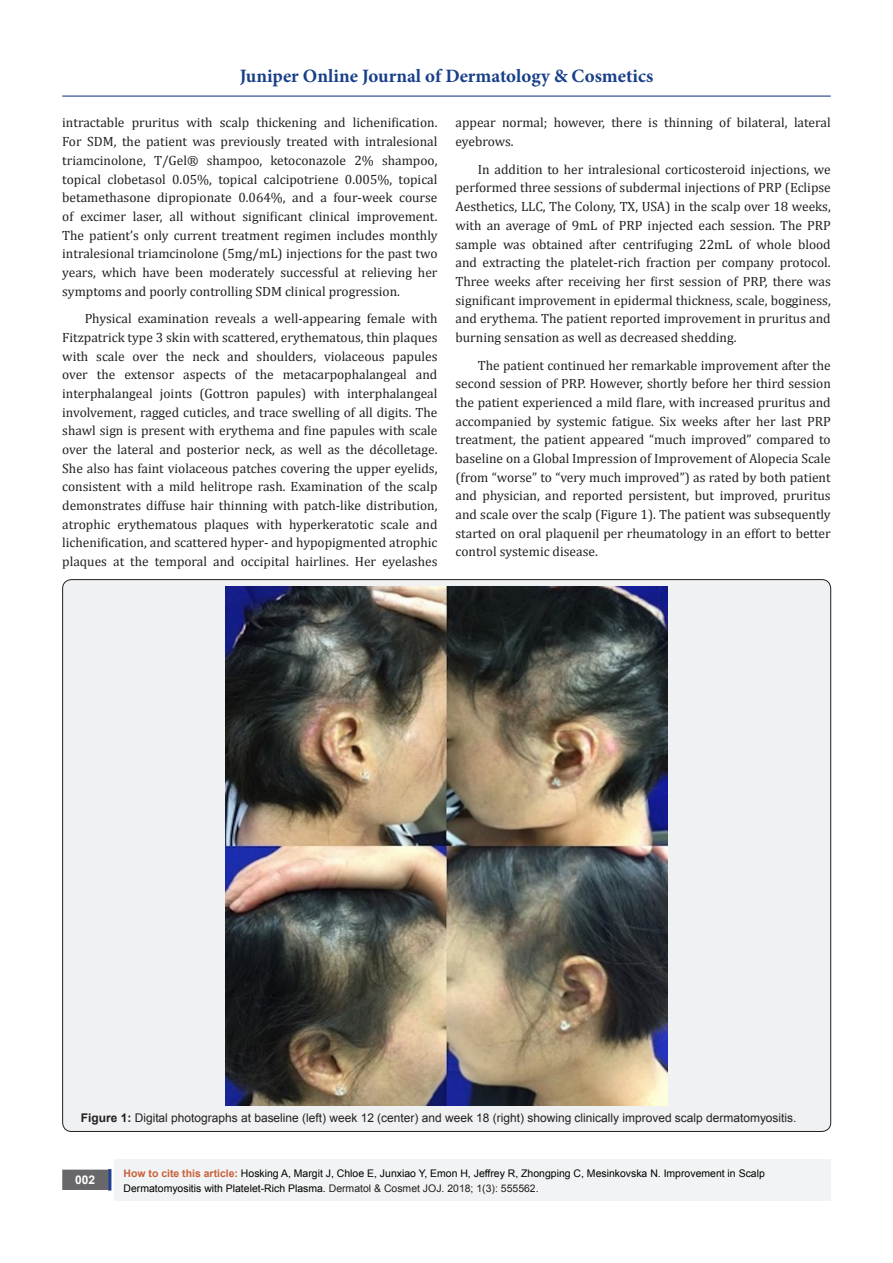
<style>
.page{position:relative;width:893px;height:1263px;background:#fff}
.page>*{position:absolute;margin:0;border:0;box-sizing:border-box;transform-origin:0 0}
.t1{font:700 18.9px "Minion Pro";color:#183f89}
.t2{font:13.5px/18.8px "Cambria";color:#231f20;text-align:justify}
.t3{font:12px "Arial";color:#231f20}
.t4{font:700 12px "Arial";color:#fff}
.t5{font:10.5px/15px "Arial";color:#000}
.s1{font-weight:700}
.s2{font-weight:700;color:#ca5f37}
.s3{color:#231f20}
</style>
<div class="page">
<div style="left:115px;top:1160px;width:716px;height:41px;background:#f2f3f4"></div>
<div style="left:63px;top:1170px;width:44px;height:19px;background:#68676a"></div>
<div style="left:62px;top:1169px;width:46px;height:21px;border:2px solid #68676a"></div>
<div style="left:108px;top:1169px;width:3px;height:21px;background:#253f8e;border:2px solid #253f8e"></div>
<hr style="left:62px;top:96px;width:769px;height:1px;background:#253f8e">
<div style="left:63px;top:580px;width:768px;height:551px;background:#f0f1f2;border-radius:9px"></div>
<img style="left:226px;top:587px;width:441px;height:518px">
<h1 class="t1" style="left:240px;top:63px;width:415px">Juniper Online Journal of Dermatology &amp; Cosmetics</h1>
<p class="t2" style="left:62px;top:113px;width:377px">intractable pruritus with scalp thickening and lichenification.<br>For SDM, the patient was previously treated with intralesional triamcinolone, T/Gel® shampoo, ketoconazole 2% shampoo, topical clobetasol 0.05%, topical calcipotriene 0.005%, topical betamethasone dipropionate 0.064%, and a four-week course of excimer laser, all without significant clinical improvement.<br>The patient’s only current treatment regimen includes monthly intralesional triamcinolone (5mg/mL) injections for the past two years, which have been moderately successful at relieving her symptoms and poorly controlling SDM clinical progression.</p>
<p class="t2" style="left:62px;top:309px;width:377px;text-indent:22px">Physical examination reveals a well-appearing female with Fitzpatrick type 3 skin with scattered, erythematous, thin plaques with scale over the neck and shoulders, violaceous papules over the extensor aspects of the metacarpophalangeal and interphalangeal joints (Gottron papules) with interphalangeal involvement, ragged cuticles, and trace swelling of all digits. The shawl sign is present with erythema and fine papules with scale over the lateral and posterior neck, as well as the décolletage.<br>She also has faint violaceous patches covering the upper eyelids, consistent with a mild helitrope rash. Examination of the scalp demonstrates diffuse hair thinning with patch-like distribution, atrophic erythematous plaques with hyperkeratotic scale and lichenification, and scattered hyper- and hypopigmented atrophic plaques at the temporal and occipital hairlines. Her eyelashes</p>
<p class="t2" style="left:455px;top:113px;width:377px">appear normal; however, there is thinning of bilateral, lateral eyebrows.</p>
<p class="t2" style="left:455px;top:160px;width:377px;text-indent:22px">In addition to her intralesional corticosteroid injections, we performed three sessions of subdermal injections of PRP (Eclipse Aesthetics, LLC, The Colony, TX, USA) in the scalp over 18 weeks, with an average of 9mL of PRP injected each session. The PRP sample was obtained after centrifuging 22mL of whole blood and extracting the platelet-rich fraction per company protocol.<br>Three weeks after receiving her first session of PRP, there was significant improvement in epidermal thickness, scale, bogginess, and erythema. The patient reported improvement in pruritus and burning sensation as well as decreased shedding.</p>
<p class="t2" style="left:455px;top:355px;width:377px;text-indent:22px">The patient continued her remarkable improvement after the second session of PRP. However, shortly before her third session the patient experienced a mild flare, with increased pruritus and accompanied by systemic fatigue. Six weeks after her last PRP treatment, the patient appeared “much improved” compared to baseline on a Global Impression of Improvement of Alopecia Scale (from “worse” to “very much improved”) as rated by both patient and physician, and reported persistent, but improved, pruritus and scale over the scalp (Figure 1). The patient was subsequently started on oral plaquenil per rheumatology in an effort to better control systemic disease.</p>
<p class="t3" style="left:81px;top:1109px;width:717px"><span class="s1">Figure 1:</span> Digital photographs at baseline (left) week 12 (center) and week 18 (right) showing clinically improved scalp dermatomyositis.</p>
<p class="t4" style="left:75px;top:1172px;width:22px">002</p>
<p class="t5" style="left:124px;top:1165px;width:643px"><span class="s2">How to cite this article:</span> Hosking A, Margit J, Chloe E, Junxiao Y, Emon H, Jeffrey R, Zhongping C, Mesinkovska N. Improvement in Scalp<br>Dermatomyositis with Platelet-Rich Plasma. <span class="s3">Dermatol &amp; Cosmet JOJ. 2018; 1(3): 555562.</span></p>
</div>
